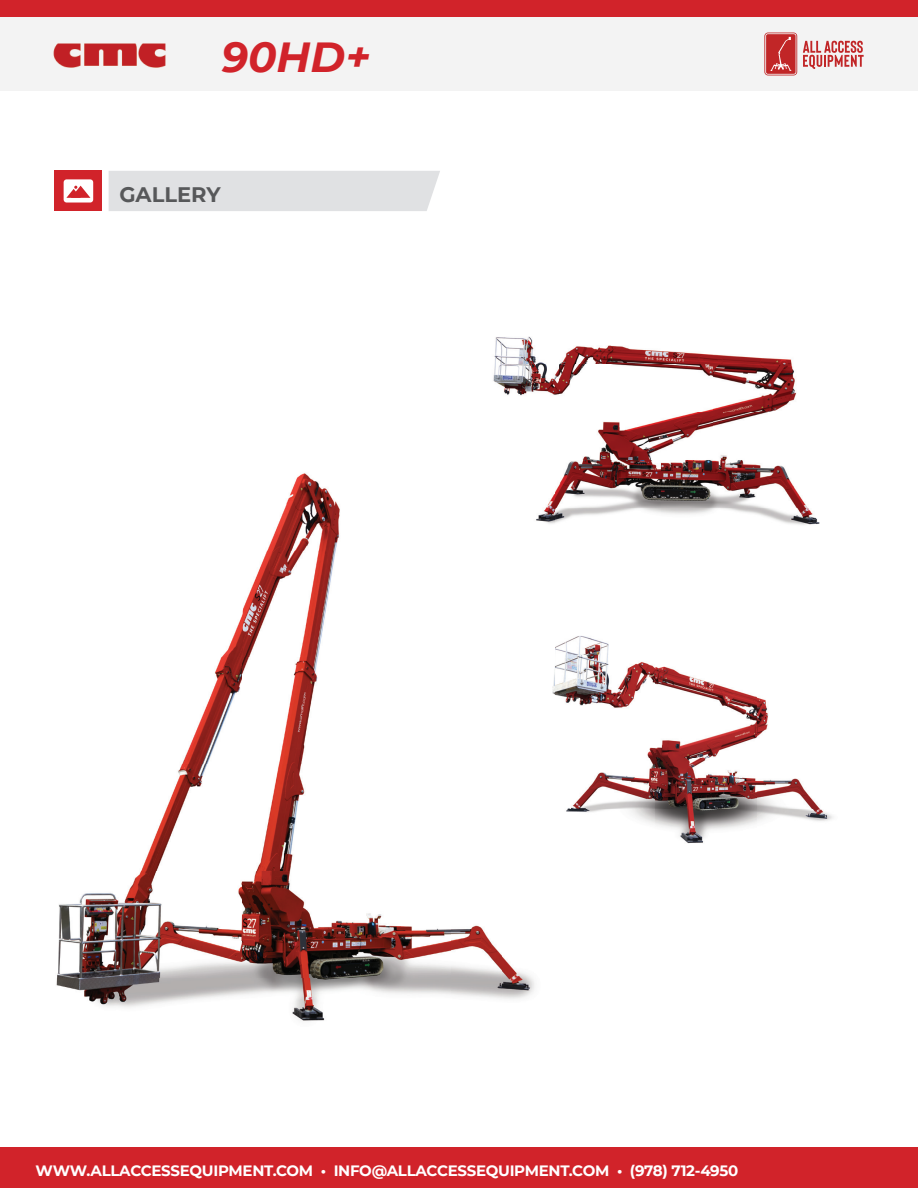
<style>
.page{position:relative;width:918px;height:1188px;background:#fff}
.page>*{position:absolute;margin:0;border:0;box-sizing:border-box;transform-origin:0 0}
.t1{font:italic 700 42px "Montserrat";color:#d1232a}
.t2{font:700 21px "Montserrat";color:#57585a}
.t3{font:700 15px "Montserrat";letter-spacing:-.02em;color:#fff}
</style>
<div class="page">
<div style="left:0;top:0;width:918px;height:17px;background:#d1232a"></div>
<div style="left:0;top:17px;width:918px;height:74px;background:#f3f3f3"></div>
<svg style="left:803px;top:41px;width:61px;height:28px"></svg>
<svg style="left:764px;top:33px;width:33px;height:42px"></svg>
<img style="left:53px;top:43px;width:113px;height:25px">
<div style="left:109px;top:171px;width:331px;height:40px;background:#e0e1e3"></div>
<div style="left:55px;top:171px;width:47px;height:40px;background:#d1232a"></div>
<div style="left:0;top:1148px;width:918px;height:40px;background:#d1232a"></div>
<div style="left:64px;top:179px;width:29px;height:24px;background:#fff;border-radius:3px"></div>
<svg style="left:66px;top:186px;width:24px;height:12px"></svg>
<img style="left:267px;top:473px;width:73px;height:78px">
<img style="left:56px;top:551px;width:394px;height:470px">
<img style="left:450px;top:925px;width:52px;height:74px">
<img style="left:502px;top:956px;width:33px;height:43px">
<img style="left:493px;top:336px;width:304px;height:124px">
<img style="left:554px;top:460px;width:266px;height:65px">
<img style="left:406px;top:444px;width:148px;height:112px">
<img style="left:552px;top:636px;width:281px;height:208px">
<h1 class="t1" style="left:221px;top:27px;width:151px">90HD+</h1>
<h2 class="t2" style="left:119px;top:179px;width:103px">GALLERY</h2>
<p class="t3" style="left:36px;top:1160px;width:704px">WWW.ALLACCESSEQUIPMENT.COM • INFO@ALLACCESSEQUIPMENT.COM • (978) 712-4950</p>
</div>
